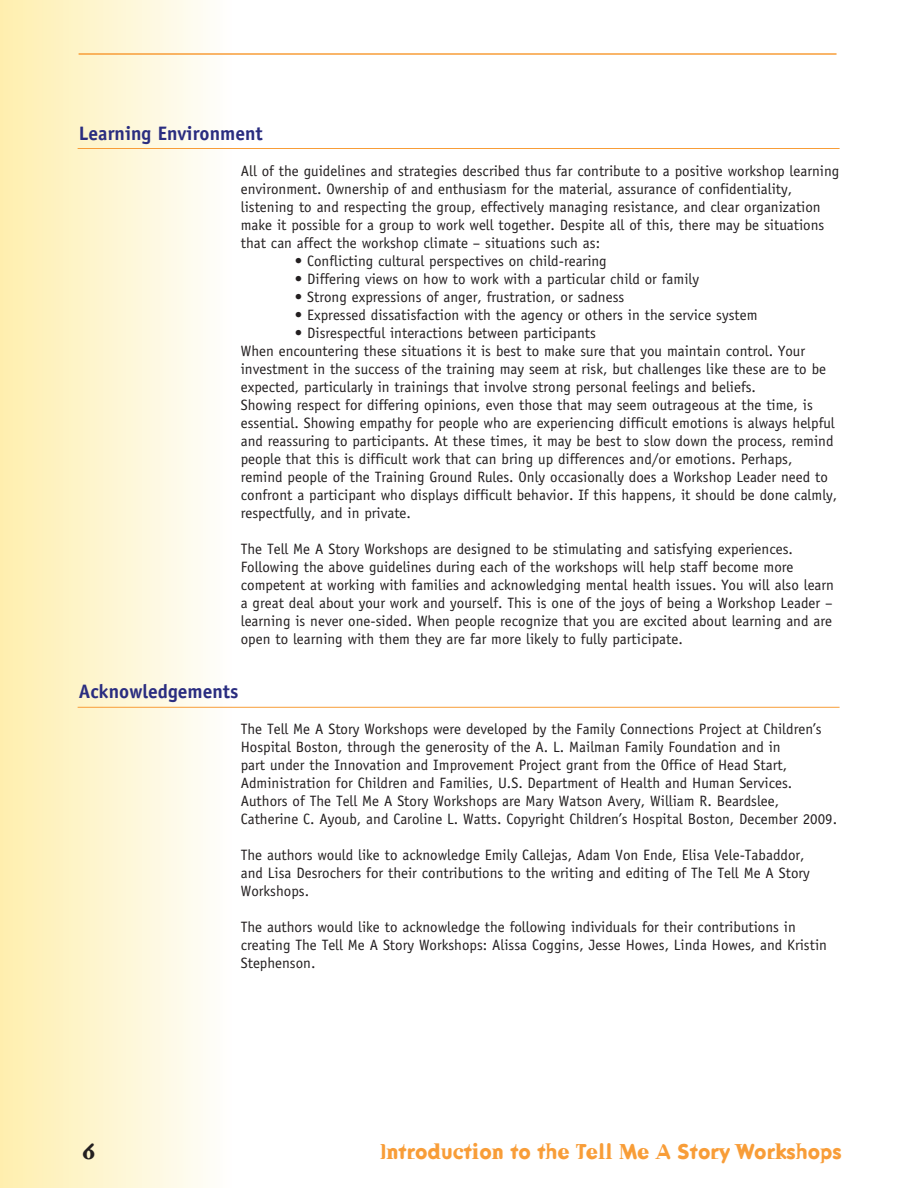
<style>
.page{position:relative;width:918px;height:1188px;background:#fff}
.page>*{position:absolute;margin:0;border:0;box-sizing:border-box;transform-origin:0 0}
.t1{font:700 21px "Dead History";color:#f89d38}
.t2{font:700 21px "Dead History";color:#231f20}
.t3{font:700 19.5px "Officina Sans";color:#2a2d80}
.t4{font:15px/18px "Officina Sans";color:#231f20}
</style>
<div class="page">
<div style="left:0;top:0;width:231px;height:1188px;background:linear-gradient(to right,#ffefad,#fefefd)"></div>
<hr style="left:79px;top:53px;width:758px;height:2px;background:#f89d38">
<hr style="left:78px;top:148px;width:762px;height:1px;background:#f89d38">
<hr style="left:78px;top:707px;width:762px;height:1px;background:#f89d38">
<p class="t3" style="left:79px;top:122px;width:186px">Learning Environment</p>
<p class="t4" style="left:241px;top:162px;width:600px">All of the guidelines and strategies described thus far contribute to a positive workshop learning environment. Ownership of and enthusiasm for the material, assurance of confidentiality, listening to and respecting the group, effectively managing resistance, and clear organization make it possible for a group to work well together. Despite all of this, there may be situations that can affect the workshop climate – situations such as:</p>
<p class="t4" style="left:295px;top:252px;width:314px">• Conflicting cultural perspectives on child-rearing</p>
<p class="t4" style="left:295px;top:270px;width:406px">• Differing views on how to work with a particular child or family</p>
<p class="t4" style="left:295px;top:288px;width:331px">• Strong expressions of anger, frustration, or sadness</p>
<p class="t4" style="left:295px;top:306px;width:464px">• Expressed dissatisfaction with the agency or others in the service system</p>
<p class="t4" style="left:295px;top:324px;width:303px">• Disrespectful interactions between participants</p>
<p class="t4" style="left:241px;top:342px;width:587px">When encountering these situations it is best to make sure that you maintain control. Your investment in the success of the training may seem at risk, but challenges like these are to be expected, particularly in trainings that involve strong personal feelings and beliefs.</p>
<p class="t4" style="left:241px;top:396px;width:598px">Showing respect for differing opinions, even those that may seem outrageous at the time, is essential. Showing empathy for people who are experiencing difficult emotions is always helpful and reassuring to participants. At these times, it may be best to slow down the process, remind people that this is difficult work that can bring up differences and/or emotions. Perhaps, remind people of the Training Ground Rules. Only occasionally does a Workshop Leader need to confront a participant who displays difficult behavior. If this happens, it should be done calmly, respectfully, and in private.</p>
<p class="t4" style="left:241px;top:540px;width:595px">The Tell Me A Story Workshops are designed to be stimulating and satisfying experiences.<br>Following the above guidelines during each of the workshops will help staff become more competent at working with families and acknowledging mental health issues. You will also learn a great deal about your work and yourself. This is one of the joys of being a Workshop Leader – learning is never one-sided. When people recognize that you are excited about learning and are open to learning with them they are far more likely to fully participate.</p>
<p class="t3" style="left:79px;top:680px;width:161px">Acknowledgements</p>
<p class="t4" style="left:241px;top:720px;width:598px">The Tell Me A Story Workshops were developed by the Family Connections Project at Children’s Hospital Boston, through the generosity of the A. L. Mailman Family Foundation and in<br>part under the Innovation and Improvement Project grant from the Office of Head Start, Administration for Children and Families, U.S. Department of Health and Human Services.<br>Authors of The Tell Me A Story Workshops are Mary Watson Avery, William R. Beardslee, Catherine C. Ayoub, and Caroline L. Watts. Copyright Children’s Hospital Boston, December 2009.</p>
<p class="t4" style="left:241px;top:846px;width:571px">The authors would like to acknowledge Emily Callejas, Adam Von Ende, Elisa Vele-Tabaddor, and Lisa Desrochers for their contributions to the writing and editing of The Tell Me A Story<br>Workshops.</p>
<p class="t4" style="left:241px;top:918px;width:588px">The authors would like to acknowledge the following individuals for their contributions in creating The Tell Me A Story Workshops: Alissa Coggins, Jesse Howes, Linda Howes, and Kristin<br>Stephenson.</p>
<h1 class="t2" style="left:83px;top:1137px;width:14px">6</h1>
<h1 class="t1" style="left:380px;top:1137px;width:463px">Introduction to the Tell Me A Story Workshops</h1>
</div>
